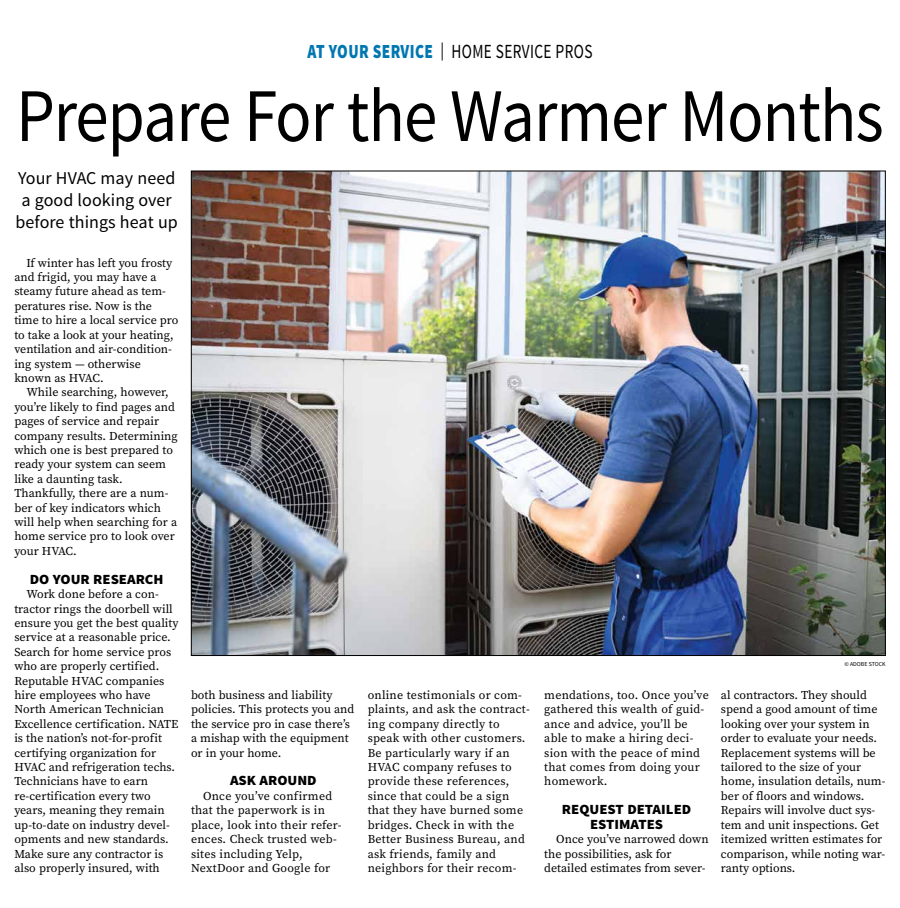
<style>
.page{position:relative;width:900px;height:908px;background:#fff}
.page>*{position:absolute;margin:0;border:0;box-sizing:border-box;transform-origin:0 0}
.t1{font:75.6px "Source Sans Pro";letter-spacing:-.015em;color:#000;scale:.89 1}
.t2{font:20px "Source Sans Pro";letter-spacing:.025em;color:#000;scale:.77 1}
.t3{font:18px/21.6px "Source Sans Pro";letter-spacing:.005em;color:#000;text-align:center}
.t4{font:900 14px/14.4px "Source Sans Pro";color:#000;text-align:center;scale:1.05 1}
.t5{font:12px/14.4px "Source Serif Pro";color:#000}
.t6{font:12px/14.4px "Source Serif Pro";letter-spacing:.02em;color:#000}
.t7{font:6px "Source Sans Pro";color:#000}
.s1{font-weight:900;color:#0077b1}
.s2{font-size:18px}
</style>
<div class="page">
<img style="left:193px;top:173px;width:691px;height:480px">
<h2 class="t2" style="left:307px;top:39px;width:372px"><span class="s1">AT YOUR SERVICE</span> <span class="s2">|</span> HOME SERVICE PROS</h2>
<h1 class="t1" style="left:16px;top:69px;width:976px">Prepare For the Warmer Months</h1>
<h3 class="t3" style="left:15px;top:168px;width:164px">Your HVAC may need a good looking over before things heat up</h3>
<p class="t5" style="left:14px;top:255px;width:166px;text-indent:12px">If winter has left you frosty and frigid, you may have a steamy future ahead as tem&shy;peratures rise. Now is the time to hire a local service pro to take a look at your heating, ventilation and air-condition&shy;ing system — otherwise known as HVAC.</p>
<p class="t5" style="left:14px;top:385px;width:165px;text-indent:12px">While searching, however, you’re likely to find pages and pages of service and repair company results. Determining which one is best prepared to ready your system can seem like a daunting task.<br>Thankfully, there are a num&shy;ber of key indicators which will help when searching for a home service pro to look over your HVAC.</p>
<p class="t4" style="left:30px;top:572px;width:129px">DO YOUR RESEARCH</p>
<p class="t5" style="left:14px;top:586px;width:166px;text-indent:12px">Work done before a con&shy;tractor rings the doorbell will ensure you get the best quality service at a reasonable price.<br>Search for home service pros who are properly certified.<br>Reputable HVAC companies hire employees who have<br>North American Technician<br>Excellence certification. NATE is the nation’s not-for-profit certifying organization for<br>HVAC and refrigeration techs.<br>Technicians have to earn re-certification every two years, meaning they remain up-to-date on industry devel&shy;opments and new standards.<br>Make sure any contractor is also properly insured, with</p>
<p class="t5" style="left:191px;top:687px;width:165px">both business and liability policies. This protects you and the service pro in case there’s a mishap with the equipment or in your home.</p>
<p class="t4" style="left:230px;top:774px;width:84px">ASK AROUND</p>
<p class="t6" style="left:191px;top:788px;width:152px;text-indent:12px">Once you’ve confirmed that the paperwork is in place, look into their refer&shy;ences. Check trusted web&shy;sites including Yelp,<br>NextDoor and Google for</p>
<p class="t6" style="left:368px;top:687px;width:164px">online testimonials or com&shy;plaints, and ask the contract&shy;ing company directly to speak with other customers.<br>Be particularly wary if an<br>HVAC company refuses to provide these references, since that could be a sign that they have burned some bridges. Check in with the<br>Better Business Bureau, and ask friends, family and neighbors for their recom-</p>
<p class="t6" style="left:544px;top:687px;width:166px">mendations, too. Once you’ve gathered this wealth of guid&shy;ance and advice, you’ll be able to make a hiring deci&shy;sion with the peace of mind that comes from doing your homework.</p>
<p class="t4" style="left:562px;top:802px;width:125px">REQUEST DETAILED<br>ESTIMATES</p>
<p class="t5" style="left:544px;top:831px;width:166px;text-indent:12px">Once you’ve narrowed down the possibilities, ask for detailed estimates from sever-</p>
<p class="t7" style="left:844px;top:660px;width:43px">© ADOBE STOCK</p>
<p class="t5" style="left:721px;top:687px;width:166px">al contractors. They should spend a good amount of time looking over your system in order to evaluate your needs.<br>Replacement systems will be tailored to the size of your home, insulation details, num&shy;ber of floors and windows.<br>Repairs will involve duct sys&shy;tem and unit inspections. Get itemized written estimates for comparison, while noting war&shy;ranty options.</p>
</div>
